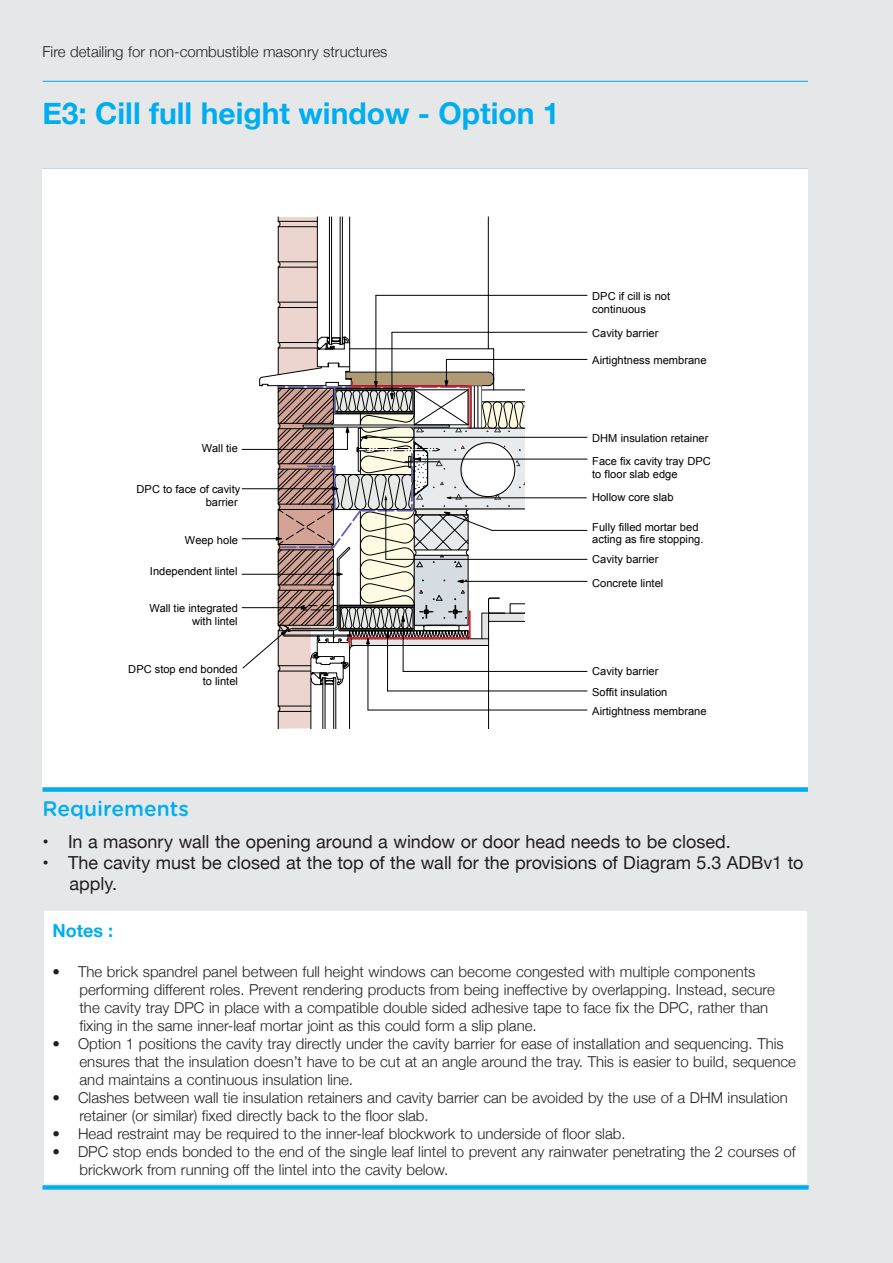
<style>
.page{position:relative;width:893px;height:1263px;background:#e6e7e9}
.page>*{position:absolute;margin:0;border:0;box-sizing:border-box;transform-origin:0 0}
.t1{font:700 30px "Helvetica Neue";color:#00aeef}
.t2{font:500 21px "Gotham Rounded";color:#00aeef}
.t3{font:18px/21px "Helvetica Neue";color:#231f20}
.t4{font:700 18px "Helvetica Neue";color:#00aeef}
.t5{font:300 15px/18px "Helvetica Neue";color:#231f20}
.t6{font:10.95px/12.6px "Arial";color:#000001}
</style>
<div class="page">
<div style="left:43px;top:1185px;width:766px;height:5px;background:#00aeef"></div>
<hr style="left:43px;top:81px;width:765px;height:1px;background:#00aeef">
<hr style="left:43px;top:169px;width:765px;height:1px;background:#00aeef">
<div style="left:43px;top:787px;width:765px;height:5px;background:#00aeef"></div>
<div style="left:43px;top:170px;width:765px;height:617px;background:#fff"></div>
<div style="left:43px;top:910px;width:765px;height:274px;background:#fff"></div>
<div style="left:43px;top:909px;width:766px;height:276px;border:2px solid #e6e7e9"></div>
<hr style="left:420px;top:459px;width:167px;height:1px;background:#000001">
<hr style="left:388px;top:691px;width:199px;height:1px;background:#000001">
<hr style="left:368px;top:710px;width:219px;height:1px;background:#000001">
<hr style="left:242px;top:538px;width:34px;height:1px;background:#000001">
<hr style="left:242px;top:574px;width:95px;height:1px;background:#000001">
<hr style="left:376px;top:295px;width:211px;height:1px;background:#000001">
<hr style="left:392px;top:332px;width:195px;height:1px;background:#000001">
<hr style="left:446px;top:359px;width:141px;height:1px;background:#000001">
<hr style="left:492px;top:530px;width:95px;height:1px;background:#000001">
<hr style="left:242px;top:449px;width:105px;height:1px;background:#000001">
<hr style="left:463px;top:581px;width:124px;height:1px;background:#000001">
<hr style="left:367px;top:437px;width:220px;height:1px;background:#000001">
<hr style="left:242px;top:607px;width:59px;height:1px;background:#000001">
<hr style="left:403px;top:671px;width:184px;height:1px;background:#000001">
<hr style="left:242px;top:488px;width:91px;height:1px;background:#000001">
<hr style="left:386px;top:559px;width:201px;height:1px;background:#000001">
<hr style="left:447px;top:498px;width:139px;height:1px;background:#000001">
<svg style="left:243px;top:217px;width:283px;height:512px"></svg>
<hr style="left:386px;top:499px;width:1px;height:60px;background:#000001">
<p class="t5" style="left:43px;top:42px;width:346px">Fire detailing for non-combustible masonry structures</p>
<h1 class="t1" style="left:43px;top:90px;width:518px">E3: Cill full height window - Option 1</h1>
<p class="t6" style="left:202px;top:442px;width:38px">Wall tie</p>
<p class="t6" style="left:137px;top:483px;width:105px;text-align:right">DPC to face of cavity barrier</p>
<p class="t6" style="left:185px;top:534px;width:55px">Weep hole</p>
<p class="t6" style="left:150px;top:565px;width:89px">Independent lintel</p>
<p class="t6" style="left:149px;top:602px;width:90px;text-align:right">Wall tie integrated with lintel</p>
<p class="t6" style="left:128px;top:663px;width:111px;text-align:right">DPC stop end bonded to lintel</p>
<h2 class="t2" style="left:43px;top:793px;width:148px">Requirements</h2>
<p class="t6" style="left:592px;top:290px;width:79px">DPC if cill is not continuous</p>
<p class="t6" style="left:592px;top:327px;width:68px">Cavity barrier</p>
<p class="t6" style="left:592px;top:354px;width:116px">Airtightness membrane</p>
<p class="t6" style="left:592px;top:432px;width:118px">DHM insulation retainer</p>
<p class="t6" style="left:592px;top:455px;width:120px">Face fix cavity tray DPC to floor slab edge</p>
<p class="t6" style="left:592px;top:491px;width:83px">Hollow core slab</p>
<p class="t6" style="left:592px;top:521px;width:113px">Fully filled mortar bed acting as fire stopping.</p>
<p class="t6" style="left:592px;top:553px;width:68px">Cavity barrier</p>
<p class="t6" style="left:592px;top:577px;width:73px">Concrete lintel</p>
<p class="t6" style="left:592px;top:665px;width:68px">Cavity barrier</p>
<p class="t6" style="left:592px;top:682px;width:116px;line-height:19px">Soffit insulation<br>Airtightness membrane</p>
<p class="t3" style="left:43px;top:832px;width:690px">• In a masonry wall the opening around a window or door head needs to be closed.</p>
<p class="t3" style="left:70px;top:853px;width:735px;text-indent:-27px">• The cavity must be closed at the top of the wall for the provisions of Diagram 5.3 ADBv1 to apply.</p>
<p class="t4" style="left:53px;top:916px;width:62px">Notes :</p>
<p class="t5" style="left:80px;top:962px;width:697px;text-indent:-27px">• The brick spandrel panel between full height windows can become congested with multiple components performing different roles. Prevent rendering products from being ineffective by overlapping. Instead, secure the cavity tray DPC in place with a compatible double sided adhesive tape to face fix the DPC, rather than fixing in the same inner-leaf mortar joint as this could form a slip plane.</p>
<p class="t5" style="left:80px;top:1034px;width:718px;text-indent:-27px">• Option 1 positions the cavity tray directly under the cavity barrier for ease of installation and sequencing. This ensures that the insulation doesn’t have to be cut at an angle around the tray. This is easier to build, sequence and maintains a continuous insulation line.</p>
<p class="t5" style="left:80px;top:1088px;width:710px;text-indent:-27px">• Clashes between wall tie insulation retainers and cavity barrier can be avoided by the use of a DHM insulation retainer (or similar) fixed directly back to the floor slab.</p>
<p class="t5" style="left:53px;top:1124px;width:575px">• Head restraint may be required to the inner-leaf blockwork to underside of floor slab.</p>
<p class="t5" style="left:80px;top:1142px;width:718px;text-indent:-27px">• DPC stop ends bonded to the end of the single leaf lintel to prevent any rainwater penetrating the 2 courses of brickwork from running off the lintel into the cavity below.</p>
</div>
